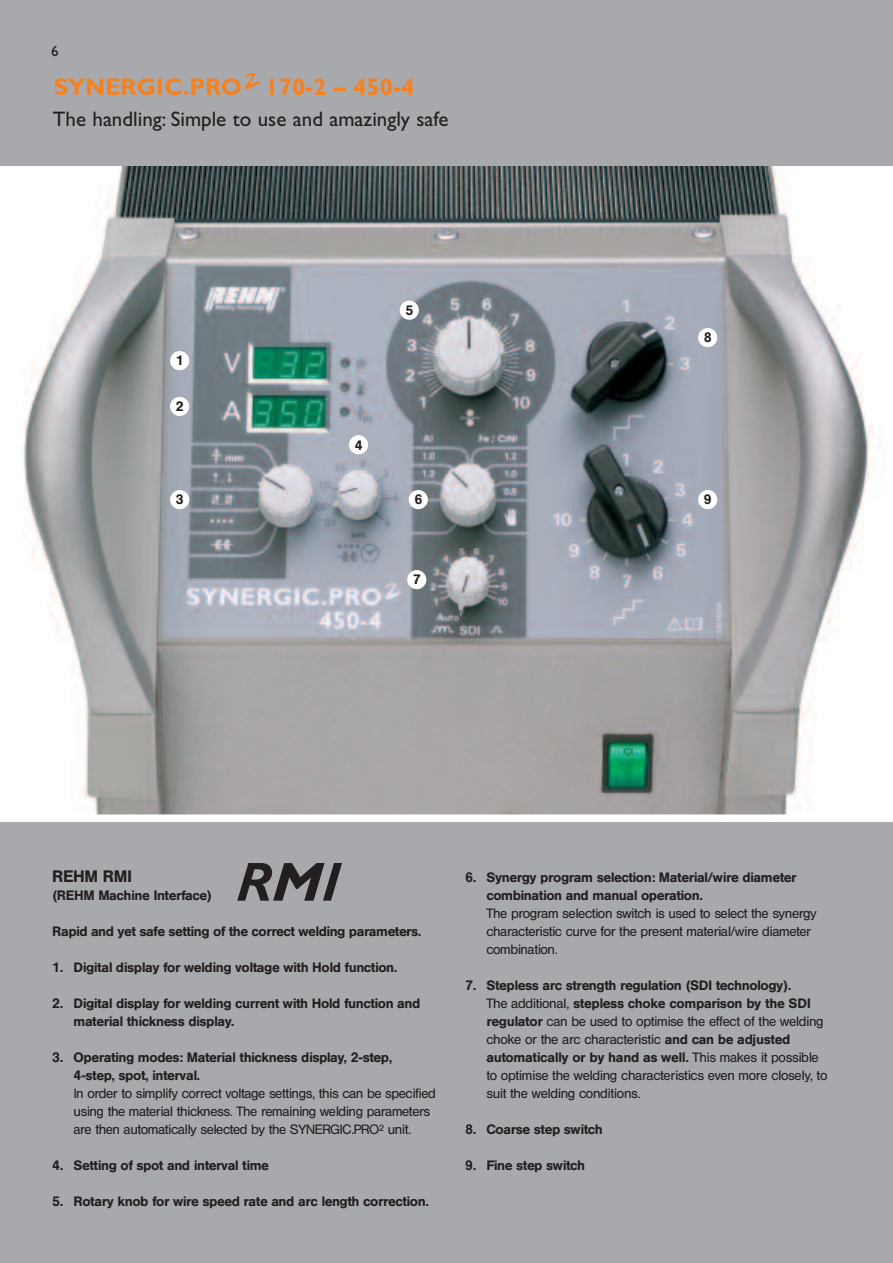
<style>
.page{position:relative;width:893px;height:1263px;background:#fff}
.page>*{position:absolute;margin:0;border:0;box-sizing:border-box;transform-origin:0 0}
.t1{font:700 24px "Gill Sans";color:#f58220}
.t2{font:21px "Gill Sans";color:#231f20}
.t3{font:16.5px "Hel Med";letter-spacing:-.005em;color:#231f20}
.t4{font:15px "Gill Sans";color:#231f20}
.t5{font:13.5px/18px "Hel Med";letter-spacing:-.005em;color:#231f20}
.t6{font:13.5px/18px "Hel Reg";letter-spacing:-.005em;color:#231f20}
.s1{font-family:"Hel Reg"}
.s2{font-family:"Hel Med"}
</style>
<div class="page">
<div style="left:0;top:571px;width:893px;height:692px;background:#a8a9ad"></div>
<img style="left:0;top:166px;width:893px;height:648px">
<div style="left:0;top:814px;width:893px;height:8px;background:#fff"></div>
<div style="left:400px;top:301px;width:19px;height:19px;background:#fff;border-radius:50%"></div>
<div style="left:349px;top:435px;width:19px;height:19px;background:#fff;border-radius:50%"></div>
<div style="left:409px;top:490px;width:19px;height:19px;background:#fff;border-radius:50%"></div>
<div style="left:407px;top:570px;width:19px;height:19px;background:#fff;border-radius:50%"></div>
<div style="left:698px;top:328px;width:19px;height:19px;background:#fff;border-radius:50%"></div>
<div style="left:698px;top:490px;width:19px;height:19px;background:#fff;border-radius:50%"></div>
<div style="left:170px;top:351px;width:19px;height:19px;background:#fff;border-radius:50%"></div>
<div style="left:170px;top:397px;width:19px;height:19px;background:#fff;border-radius:50%"></div>
<div style="left:170px;top:490px;width:19px;height:19px;background:#fff;border-radius:50%"></div>
<div style="left:0;top:0;width:893px;height:166px;background:#a8a9ad"></div>
<svg style="left:55px;top:73px;width:205px;height:22px"></svg>
<svg style="left:237px;top:863px;width:105px;height:38px"></svg>
<p class="t4" style="left:51px;top:45px;width:9px">6</p>
<h1 class="t1" style="left:266px;top:78px;width:150px">170-2 – 450-4</h1>
<h2 class="t2" style="left:53px;top:111px;width:397px">The handling: Simple to use and amazingly safe</h2>
<p class="t5" style="left:176px;top:353px;width:9px">1</p>
<p class="t5" style="left:176px;top:398px;width:9px">2</p>
<p class="t5" style="left:176px;top:492px;width:9px">3</p>
<p class="t5" style="left:406px;top:302px;width:9px">5</p>
<p class="t5" style="left:355px;top:437px;width:9px">4</p>
<p class="t5" style="left:415px;top:492px;width:9px">6</p>
<p class="t5" style="left:413px;top:572px;width:9px">7</p>
<p class="t5" style="left:704px;top:330px;width:9px">8</p>
<p class="t5" style="left:704px;top:492px;width:9px">9</p>
<p class="t3" style="left:53px;top:870px;width:81px">REHM RMI</p>
<p class="t5" style="left:53px;top:887px;width:161px">(REHM Machine Interface)</p>
<p class="t5" style="left:53px;top:923px;width:370px">Rapid and yet safe setting of the correct welding parameters.</p>
<p class="t5" style="left:53px;top:959px;width:346px">1. Digital display for welding voltage with Hold function.</p>
<p class="t5" style="left:74px;top:995px;width:348px;text-indent:-21px">2. Digital display for welding current with Hold function and material thickness display.</p>
<p class="t5" style="left:74px;top:1049px;width:320px;text-indent:-21px">3. Operating modes: Material thickness display, 2-step,<br>4-step, spot, interval.</p>
<p class="t6" style="left:74px;top:1085px;width:364px">In order to simplify correct voltage settings, this can be specified using the material thickness. The remaining welding parameters are then automatically selected by the SYNERGIC.PRO<sup>2</sup> unit.</p>
<p class="t5" style="left:53px;top:1157px;width:218px">4. Setting of spot and interval time</p>
<p class="t5" style="left:53px;top:1193px;width:378px">5. Rotary knob for wire speed rate and arc length correction.</p>
<p class="t5" style="left:487px;top:869px;width:311px;text-indent:-21px">6. Synergy program selection: Material/wire diameter combination and manual operation.</p>
<p class="t6" style="left:487px;top:905px;width:332px">The program selection switch is used to select the synergy characteristic curve for the present material/wire diameter combination.</p>
<p class="t5" style="left:487px;top:977px;width:326px;text-indent:-21px">7. Stepless arc strength regulation (SDI technology).<br><span class="s1">The additional,</span> stepless choke comparison by the SDI</p>
<p class="t6" style="left:487px;top:1013px;width:339px"><span class="s2">regulator</span> can be used to optimise the effect of the welding choke or the arc characteristic <span class="s2">and can be adjusted</span></p>
<p class="t5" style="left:487px;top:1049px;width:334px">automatically or by hand as well. <span class="s1">This makes it possible</span></p>
<p class="t6" style="left:487px;top:1067px;width:342px">to optimise the welding characteristics even more closely, to suit the welding conditions.</p>
<p class="t5" style="left:465px;top:1121px;width:139px">8. Coarse step switch</p>
<p class="t5" style="left:465px;top:1157px;width:121px">9. Fine step switch</p>
</div>
